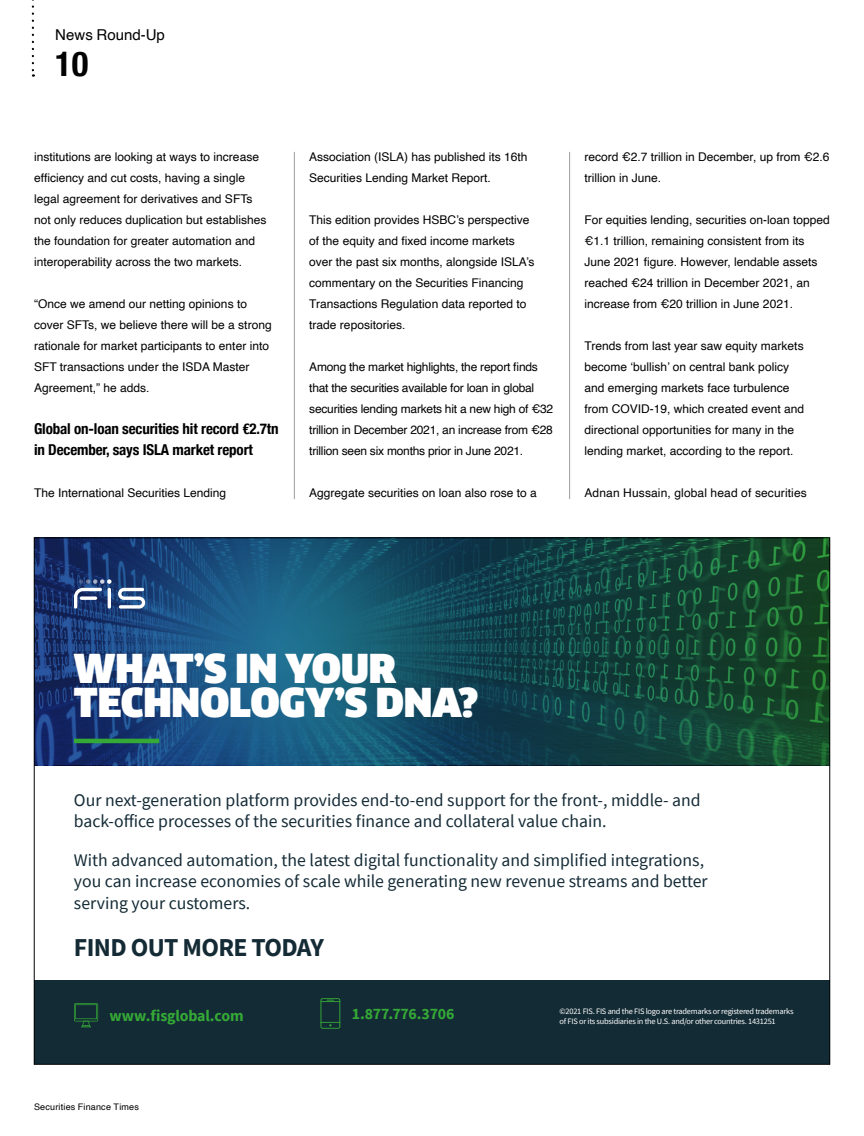
<style>
.page{position:relative;width:864px;height:1136px;background:#fff}
.page>*{position:absolute;margin:0;border:0;box-sizing:border-box;transform-origin:0 0}
.t1{font:900 38.85px/34.3px "Clan Offc Pro";letter-spacing:-.005em;color:#fff}
.t2{font:700 condensed 34.5px "Helvetica Neue";color:#020203}
.t3{font:700 25.8px "Source Sans Pro";letter-spacing:-.025em;color:#142b36}
.t4{font:17.7px/21.3px "Source Sans Pro";color:#142b36}
.t5{font:700 15.75px "Source Sans Pro";letter-spacing:-.01em;color:#35a936}
.t6{font:700 condensed 15px/21px "Helvetica Neue";letter-spacing:-.01em;color:#010000}
.t7{font:15px "Helvetica";color:#000}
.t8{font:12px/21px "Helvetica";color:#010000}
.t9{font:12px/21px "Helvetica";letter-spacing:-.02em;color:#010000}
.t10{font:9px "Helvetica";letter-spacing:.02em;color:#020203}
.t11{font:8.25px/9.8px "Source Sans Pro";letter-spacing:-.025em;color:#fff}
</style>
<div class="page">
<svg style="left:32px;top:0;width:2px;height:77px"></svg>
<hr style="left:294px;top:152px;width:1px;height:347px;background:#9d9d9c">
<hr style="left:569px;top:152px;width:1px;height:347px;background:#9d9d9c">
<svg style="left:36px;top:539px;width:791px;height:226px;background:#164a5c"></svg>
<svg style="left:74px;top:579px;width:37px;height:29px"></svg>
<svg style="left:118px;top:587px;width:27px;height:21px"></svg>
<div style="left:34px;top:980px;width:795px;height:84px;background:#132b35"></div>
<svg style="left:74px;top:1003px;width:24px;height:24px"></svg>
<svg style="left:320px;top:998px;width:20px;height:30px"></svg>
<div style="left:74px;top:738px;width:85px;height:5px;background:#35a936"></div>
<p class="t7" style="left:55px;top:23px;width:111px">News Round-Up</p>
<h2 class="t2" style="left:55px;top:35px;width:35px">10</h2>
<p class="t8" style="left:34px;top:146px;width:234px">institutions are looking at ways to increase efficiency and cut costs, having a single legal agreement for derivatives and SFTs not only reduces duplication but establishes the foundation for greater automation and interoperability across the two markets.</p>
<p class="t8" style="left:34px;top:293px;width:239px">“Once we amend our netting opinions to cover SFTs, we believe there will be a strong rationale for market participants to enter into SFT transactions under the ISDA Master Agreement,” he adds.</p>
<p class="t6" style="left:34px;top:417px;width:246px">Global on-loan securities hit record €2.7tn in December, says ISLA market report</p>
<p class="t8" style="left:34px;top:482px;width:194px">The International Securities Lending</p>
<p class="t8" style="left:309px;top:146px;width:220px">Association (ISLA) has published its 16th<br>Securities Lending Market Report.</p>
<p class="t8" style="left:309px;top:209px;width:227px">This edition provides HSBC’s perspective of the equity and fixed income markets over the past six months, alongside ISLA’s commentary on the Securities Financing Transactions Regulation data reported to trade repositories.</p>
<p class="t9" style="left:309px;top:356px;width:245px">Among the market highlights, the report finds that the securities available for loan in global securities lending markets hit a new high of €32 trillion in December 2021, an increase from €28 trillion seen six months prior in June 2021.</p>
<p class="t8" style="left:309px;top:482px;width:229px">Aggregate securities on loan also rose to a</p>
<p class="t8" style="left:584px;top:146px;width:246px">record €2.7 trillion in December, up from €2.6 trillion in June.</p>
<p class="t8" style="left:584px;top:209px;width:247px">For equities lending, securities on-loan topped €1.1 trillion, remaining consistent from its June 2021 figure. However, lendable assets reached €24 trillion in December 2021, an increase from €20 trillion in June 2021.</p>
<p class="t8" style="left:584px;top:335px;width:221px">Trends from last year saw equity markets become ‘bullish’ on central bank policy and emerging markets face turbulence from COVID-19, which created event and directional opportunities for many in the lending market, according to the report.</p>
<p class="t8" style="left:584px;top:482px;width:224px">Adnan Hussain, global head of securities</p>
<h1 class="t1" style="left:74px;top:651px;width:405px">WHAT’S IN YOUR<br>TECHNOLOGY’S DNA?</h1>
<h3 class="t4" style="left:74px;top:789px;width:628px">Our next-generation platform provides end-to-end support for the front-, middle- and back-office processes of the securities finance and collateral value chain.</h3>
<h3 class="t4" style="left:74px;top:849px;width:635px">With advanced automation, the latest digital functionality and simplified integrations, you can increase economies of scale while generating new revenue streams and better serving your customers.</h3>
<h3 class="t3" style="left:74px;top:930px;width:251px">FIND OUT MORE TODAY</h3>
<h3 class="t5" style="left:109px;top:1005px;width:135px">www.fisglobal.com</h3>
<h3 class="t5" style="left:351px;top:1003px;width:104px">1.877.776.3706</h3>
<p class="t11" style="left:559px;top:1006px;width:235px">©2021 FIS. FIS and the FIS logo are trademarks or registered trademarks of FIS or its subsidiaries in the U.S. and/or other countries. 1431251</p>
<p class="t10" style="left:34px;top:1099px;width:106px">Securities Finance Times</p>
</div>
